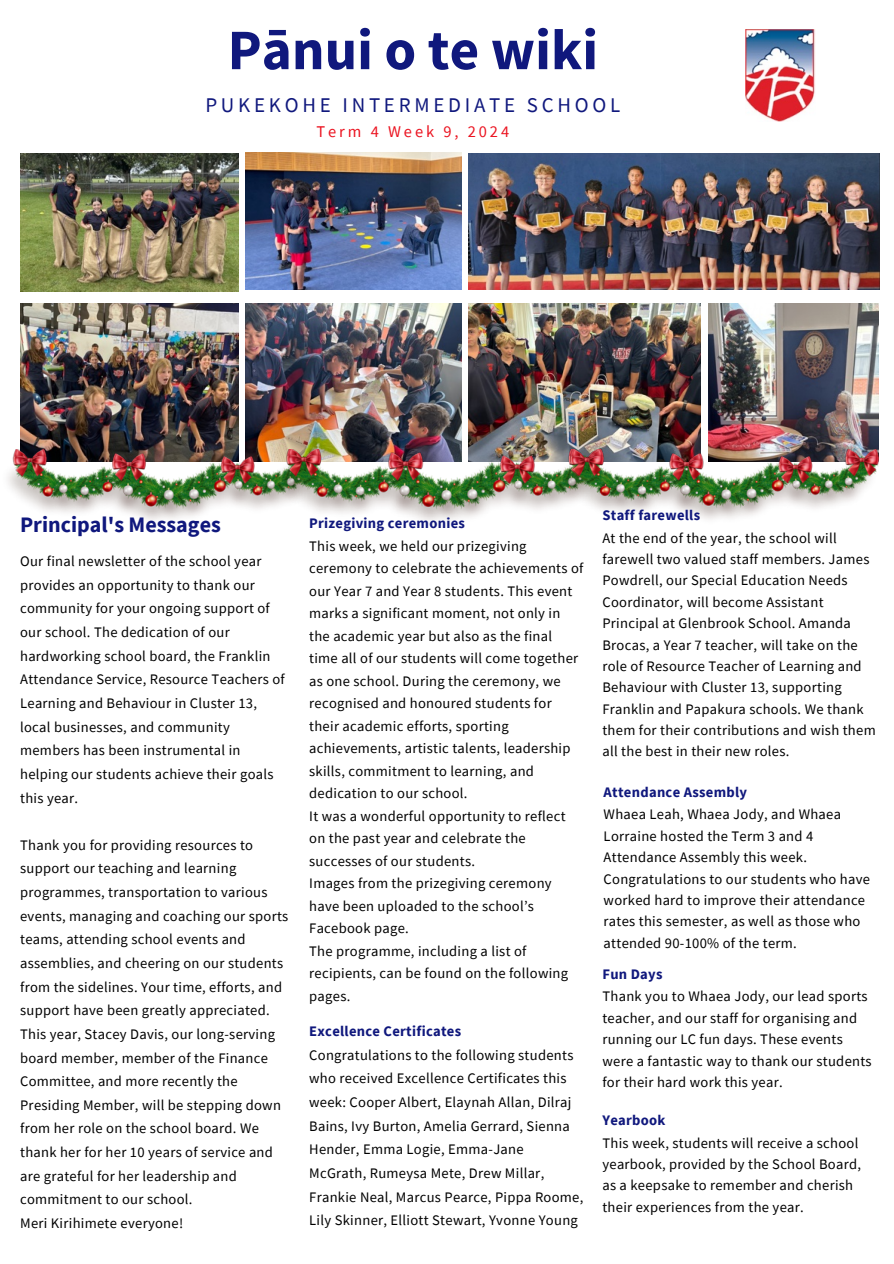
<style>
.page{position:relative;width:894px;height:1264px;background:#fff}
.page>*{position:absolute;margin:0;border:0;box-sizing:border-box;transform-origin:0 0}
.t1{font:700 57.3px "Source Sans Pro";color:#10187d}
.t2{font:700 22.05px "Source Sans Pro";color:#10187d}
.t3{font:20.85px "Source Sans Pro";letter-spacing:.18em;color:#10187d}
.t4{font:16.35px "Source Sans Pro";letter-spacing:.18em;color:#eb1320}
.t5{font:14.55px/23.7px "Source Sans Pro";letter-spacing:.02em;color:#000}
.t6{font:700 14.55px "Source Sans Pro";letter-spacing:.02em;color:#10187d}
</style>
<div class="page">
<img style="left:745px;top:29px;width:69px;height:93px">
<img style="left:20px;top:154px;width:218px;height:137px">
<img style="left:708px;top:304px;width:170px;height:145px">
<img style="left:245px;top:304px;width:216px;height:146px">
<img style="left:20px;top:304px;width:218px;height:146px">
<img style="left:8px;top:450px;width:265px;height:70px">
<img style="left:468px;top:304px;width:232px;height:145px">
<img style="left:273px;top:449px;width:284px;height:72px">
<img style="left:557px;top:449px;width:321px;height:70px">
<img style="left:245px;top:153px;width:216px;height:136px">
<img style="left:468px;top:154px;width:411px;height:136px">
<h1 class="t1" style="left:227px;top:13px;width:372px">Pānui o te wiki</h1>
<h2 class="t3" style="left:205px;top:91px;width:416px">PUKEKOHE INTERMEDIATE SCHOOL</h2>
<h4 class="t4" style="left:316px;top:121px;width:194px">Term 4 Week 9, 2024</h4>
<h3 class="t2" style="left:20px;top:510px;width:202px">Principal's Messages</h3>
<p class="t5" style="left:20px;top:549px;width:266px">Our final newsletter of the school year provides an opportunity to thank our community for your ongoing support of our school. The dedication of our hardworking school board, the Franklin Attendance Service, Resource Teachers of Learning and Behaviour in Cluster 13, local businesses, and community members has been instrumental in helping our students achieve their goals this year.</p>
<p class="t5" style="left:20px;top:832px;width:270px">Thank you for providing resources to support our teaching and learning programmes, transportation to various events, managing and coaching our sports teams, attending school events and assemblies, and cheering on our students from the sidelines. Your time, efforts, and support have been greatly appreciated.</p>
<p class="t5" style="left:20px;top:1021px;width:262px">This year, Stacey Davis, our long-serving board member, member of the Finance Committee, and more recently the Presiding Member, will be stepping down from her role on the school board. We thank her for her 10 years of service and are grateful for her leadership and commitment to our school.</p>
<p class="t5" style="left:20px;top:1210px;width:164px">Meri Kirihimete everyone!</p>
<p class="t6" style="left:309px;top:514px;width:157px">Prizegiving ceremonies</p>
<p class="t5" style="left:309px;top:534px;width:276px;line-height:22.5px">This week, we held our prizegiving ceremony to celebrate the achievements of our Year 7 and Year 8 students. This event marks a significant moment, not only in the academic year but also as the final time all of our students will come together as one school. During the ceremony, we recognised and honoured students for their academic efforts, sporting achievements, artistic talents, leadership skills, commitment to learning, and dedication to our school.</p>
<p class="t5" style="left:309px;top:804px;width:258px;line-height:22.5px">It was a wonderful opportunity to reflect on the past year and celebrate the successes of our students.</p>
<p class="t5" style="left:309px;top:872px;width:244px;line-height:22.5px">Images from the prizegiving ceremony have been uploaded to the school’s<br>Facebook page.</p>
<p class="t5" style="left:309px;top:939px;width:260px;line-height:22.5px">The programme, including a list of recipients, can be found on the following pages.</p>
<p class="t6" style="left:309px;top:1021px;width:153px">Excellence Certificates</p>
<p class="t5" style="left:309px;top:1042px;width:275px">Congratulations to the following students who received Excellence Certificates this week: Cooper Albert, Elaynah Allan, Dilraj Bains, Ivy Burton, Amelia Gerrard, Sienna Hender, Emma Logie, Emma-Jane McGrath, Rumeysa Mete, Drew Millar, Frankie Neal, Marcus Pearce, Pippa Roome, Lily Skinner, Elliott Stewart, Yvonne Young</p>
<p class="t6" style="left:602px;top:506px;width:99px">Staff farewells</p>
<p class="t5" style="left:602px;top:527px;width:275px;line-height:21.3px">At the end of the year, the school will farewell two valued staff members. James Powdrell, our Special Education Needs Coordinator, will become Assistant Principal at Glenbrook School. Amanda Brocas, a Year 7 teacher, will take on the role of Resource Teacher of Learning and Behaviour with Cluster 13, supporting Franklin and Papakura schools. We thank them for their contributions and wish them all the best in their new roles.</p>
<p class="t6" style="left:603px;top:782px;width:145px">Attendance Assembly</p>
<p class="t5" style="left:603px;top:803px;width:268px;line-height:21.3px">Whaea Leah, Whaea Jody, and Whaea Lorraine hosted the Term 3 and 4<br>Attendance Assembly this week.<br>Congratulations to our students who have worked hard to improve their attendance rates this semester, as well as those who attended 90-100% of the term.</p>
<p class="t6" style="left:602px;top:964px;width:62px">Fun Days</p>
<p class="t5" style="left:602px;top:985px;width:271px;line-height:21.3px">Thank you to Whaea Jody, our lead sports teacher, and our staff for organising and running our LC fun days. These events were a fantastic way to thank our students for their hard work this year.</p>
<p class="t6" style="left:602px;top:1110px;width:65px">Yearbook</p>
<p class="t5" style="left:602px;top:1131px;width:260px;line-height:21.3px">This week, students will receive a school yearbook, provided by the School Board, as a keepsake to remember and cherish their experiences from the year.</p>
</div>
